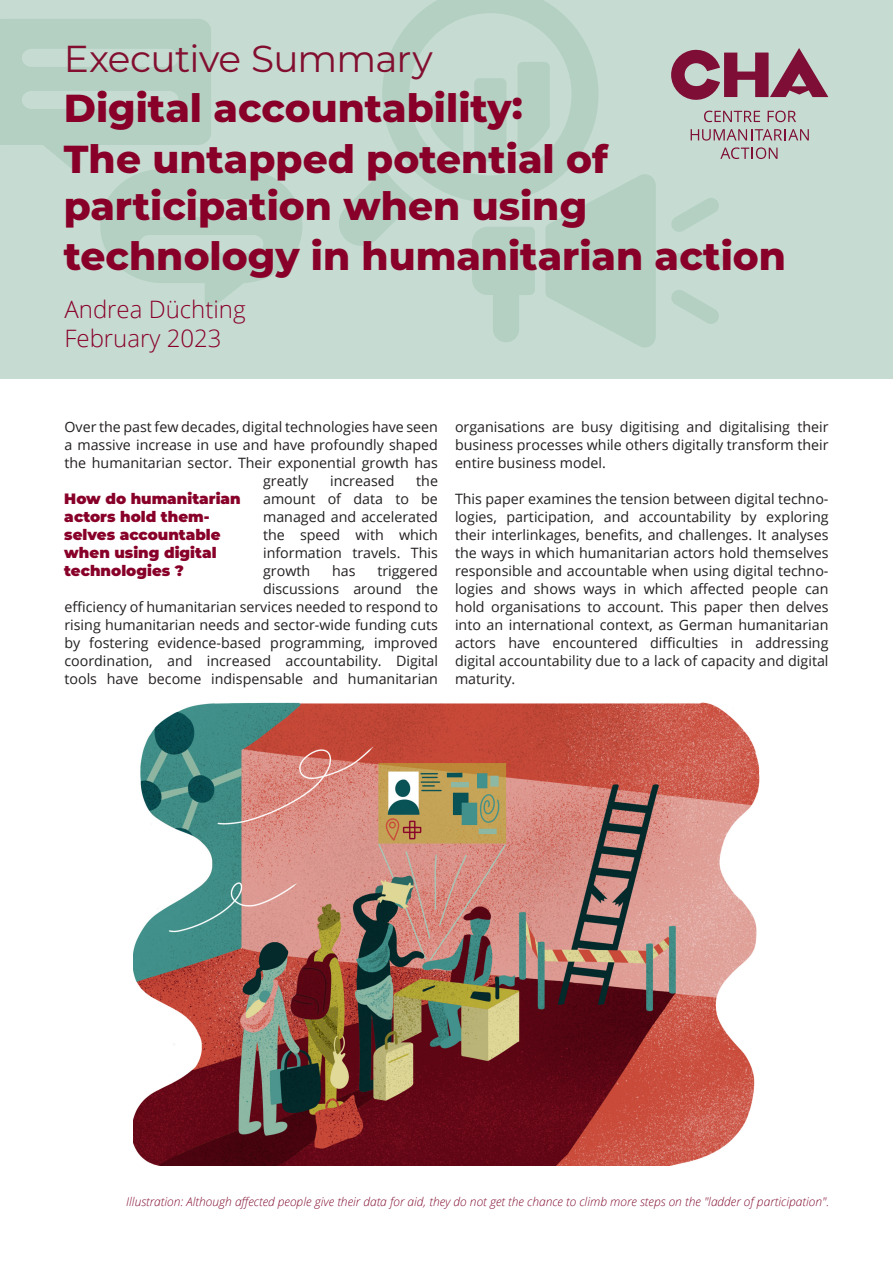
<style>
.page{position:relative;width:893px;height:1263px;background:#fff}
.page>*{position:absolute;margin:0;border:0;box-sizing:border-box;transform-origin:0 0}
.t1{font:800 39px/48.2px "Montserrat";color:#880029}
.Fließtext_EN{font:37.5px "Montserrat";letter-spacing:-.02em;color:#820f30}
.t2{font:300 24px/28.8px "Open Sans";color:#880029}
.Zitat_linksbündig{font:900 15px/18px "Montserrat";color:#880029}
.COPY_Flatter{font:14.25px/18px "Open Sans";color:#231f20;text-align:justify}
.t3{font:italic 300 12px "Open Sans";color:#820f30}
</style>
<div class="page">
<div style="left:0;top:0;width:893px;height:378px;background:#c6dcd2"></div>
<svg style="left:0;top:19px;width:302px;height:288px"></svg>
<svg style="left:339px;top:0;width:317px;height:348px"></svg>
<div style="left:672px;top:253px;width:52px;height:16px;background:#b3d0c3;border-radius:8px"></div>
<svg style="left:671px;top:198px;width:48px;height:34px"></svg>
<svg style="left:671px;top:290px;width:48px;height:34px"></svg>
<svg style="left:671px;top:48px;width:157px;height:52px"></svg>
<svg style="left:704px;top:111px;width:56px;height:11px"></svg>
<svg style="left:768px;top:111px;width:28px;height:11px"></svg>
<svg style="left:691px;top:129px;width:118px;height:12px"></svg>
<svg style="left:720px;top:147px;width:57px;height:12px"></svg>
<img style="left:133px;top:702px;width:627px;height:463px">
<p class="Fließtext_EN" style="left:64px;top:33px;width:371px">Executive Summary</p>
<p class="t1" style="left:64px;top:82px;width:460px">Digital accountability:</p>
<p class="t1" style="left:64px;top:133px;width:724px">The untapped potential of participation when using technology in humanitarian action</p>
<p class="t2" style="left:64px;top:294px;width:183px">Andrea Düchting<br>February 2023</p>
<p class="COPY_Flatter" style="left:64px;top:417px;width:375px">Over the past few decades, digital technologies have seen</p>
<p class="COPY_Flatter" style="left:64px;top:435px;width:375px">a massive increase in use and have profoundly shaped</p>
<p class="COPY_Flatter" style="left:64px;top:453px;width:375px">the humanitarian sector. Their exponential growth has</p>
<p class="COPY_Flatter" style="left:263px;top:471px;width:47px">greatly</p>
<p class="COPY_Flatter" style="left:330px;top:471px;width:66px">increased</p>
<p class="COPY_Flatter" style="left:263px;top:471px;width:176px;text-indent:153px">the amount of data to be managed and accelerated the speed with which information travels. This growth</p>
<p class="Zitat_linksbündig" style="left:64px;top:489px;width:178px">How do humanitarian actors hold them&shy;selves accountable when using digital technologies ?</p>
<p class="COPY_Flatter" style="left:64px;top:561px;width:375px;text-align:right">triggered<br>discussions around the<br>efficiency of humanitarian services needed to respond to rising humanitarian needs and sector-wide funding cuts by fostering evidence-based programming, improved coordination, and increased accountability. Digital tools have become indispensable and humanitarian</p>
<p class="COPY_Flatter" style="left:332px;top:561px;width:25px">has</p>
<p class="COPY_Flatter" style="left:455px;top:417px;width:375px">organisations are busy digitising and digitalising their business processes while others digitally transform their entire business model.</p>
<p class="COPY_Flatter" style="left:455px;top:489px;width:375px">This paper examines the tension between digital techno&shy;logies, participation, and accountability by exploring their interlinkages, benefits, and challenges. It analyses the ways in which humanitarian actors hold themselves responsible and accountable when using digital techno&shy;logies and shows ways in which affected people can hold organisations to account. This paper then delves into an international context, as German humanitarian actors have encountered difficulties in addressing digital accountability due to a lack of capacity and digital maturity.</p>
<p class="t3" style="left:126px;top:1193px;width:705px">Illustration: Although affected people give their data for aid, they do not get the chance to climb more steps on the "ladder of participation".</p>
</div>
